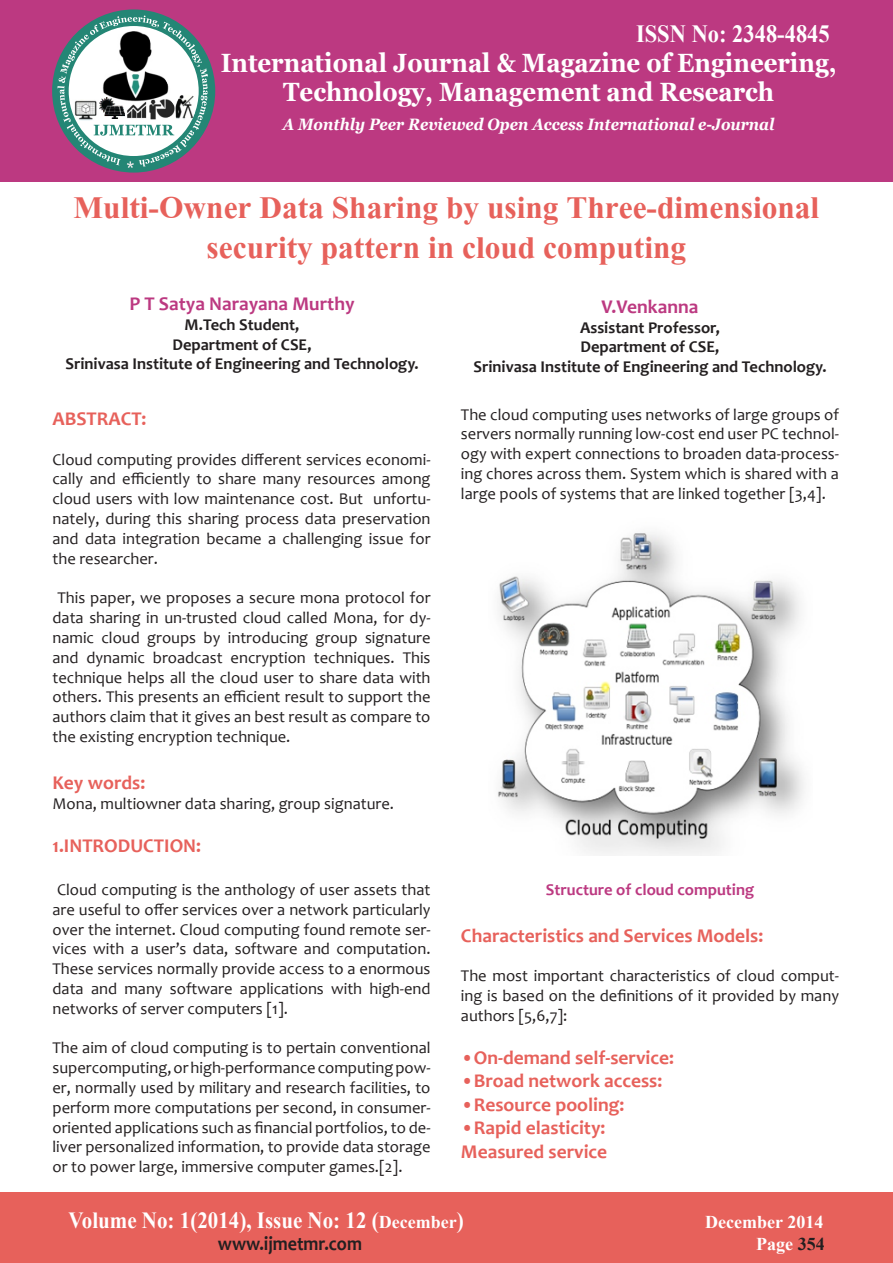
<style>
.page{position:relative;width:893px;height:1263px;background:#fff}
.page>*{position:absolute;margin:0;border:0;box-sizing:border-box;transform-origin:0 0}
.t1{font:700 39px "Aparajita";color:#e7615b}
.t2{font:700 26.4px "Georgia";color:#fff;scale:.91 1}
.t3{font:700 24.75px "Times New Roman";color:#fff;scale:.91 1}
.t4{font:700 23.1px "Times New Roman";color:#fff;scale:.91 1}
.t5{font:700 19.8px "Candara";color:#231f20;scale:.91 1}
.t6{font:700 19.5px "Candara";color:#e7615b}
.t7{font:700 19.5px "Candara";color:#bc3981}
.t8{font:700 18px "Times New Roman";color:#fff}
.t9{font:16.5px/19.8px "Candara";color:#231f20;text-align:justify}
.t10{font:700 16.5px "Candara";color:#231f20}
.t11{font:italic 700 16.5px "Georgia";color:#fff;scale:.91 1}
.t12{font:700 16.5px "Candara";color:#bc3981}
.s1{font-size:18px}
.s2{color:#231f20}
</style>
<div class="page">
<div style="left:0;top:1193px;width:893px;height:70px;background:#e7615b"></div>
<div style="left:0;top:0;width:893px;height:182px;background:#bc3981"></div>
<div style="left:52px;top:9px;width:163px;height:164px;background:#248675;border-radius:50%"></div>
<svg style="left:58px;top:16px;width:150px;height:152px"></svg>
<img style="left:148px;top:98px;width:27px;height:23px">
<img style="left:175px;top:95px;width:21px;height:25px">
<img style="left:100px;top:30px;width:72px;height:74px">
<img style="left:73px;top:99px;width:26px;height:22px">
<img style="left:100px;top:98px;width:25px;height:21px">
<img style="left:498px;top:533px;width:306px;height:322px">
<p class="t3" style="left:636px;top:16px;width:214px">ISSN No: 2348-4845</p>
<p class="t2" style="left:221px;top:46px;width:678px">International Journal &amp; Magazine of Engineering,</p>
<p class="t2" style="left:283px;top:75px;width:541px">Technology, Management and Research</p>
<p class="t11" style="left:283px;top:113px;width:542px">A Monthly Peer Reviewed Open Access International e-Journal</p>
<p class="t1" style="left:74px;top:189px;width:747px">Multi-Owner Data Sharing by using Three-dimensional</p>
<p class="t1" style="left:207px;top:230px;width:481px">security pattern in cloud computing</p>
<p class="t7" style="left:129px;top:291px;width:227px">P T Satya Narayana Murthy</p>
<p class="t10" style="left:185px;top:314px;width:116px">M.Tech Student,</p>
<p class="t10" style="left:173px;top:334px;width:140px">Department of CSE,</p>
<p class="t10" style="left:65px;top:354px;width:355px">Srinivasa Institute of Engineering and Technology.</p>
<p class="t6" style="left:52px;top:406px;width:95px">ABSTRACT:</p>
<p class="t9" style="left:52px;top:449px;width:380px">Cloud computing provides different services economi&shy;cally and efficiently to share many resources among cloud users with low maintenance cost. But unfortu&shy;nately, during this sharing process data preservation and data integration became a challenging issue for the researcher.</p>
<p class="t9" style="left:52px;top:588px;width:380px;text-indent:5px">This paper, we proposes a secure mona protocol for data sharing in un-trusted cloud called Mona, for dy&shy;namic cloud groups by introducing group signature and dynamic broadcast encryption techniques. This technique helps all the cloud user to share data with others. This presents an efficient result to support the authors claim that it gives an best result as compare to the existing encryption technique.</p>
<p class="t6" style="left:52px;top:770px;width:94px">Key words:</p>
<p class="t9" style="left:52px;top:793px;width:343px">Mona, multiowner data sharing, group signature.</p>
<p class="t6" style="left:52px;top:833px;width:150px">1.INTRODUCTION:</p>
<p class="t9" style="left:52px;top:879px;width:380px">Cloud computing is the anthology of user assets that are useful to offer services over a network particularly over the internet. Cloud computing found remote ser&shy;vices with a user’s data, software and computation.<br>These services normally provide access to a enormous data and many software applications with high-end networks of server computers [1].</p>
<p class="t9" style="left:52px;top:1038px;width:380px">The aim of cloud computing is to pertain conventional supercomputing, or high-performance computing pow&shy;er, normally used by military and research facilities, to perform more computations per second, in consumer&shy;oriented applications such as financial portfolios, to de&shy;liver personalized information, to provide data storage or to power large, immersive computer games.[2].</p>
<p class="t7" style="left:601px;top:294px;width:98px">V.Venkanna</p>
<p class="t10" style="left:580px;top:317px;width:141px">Assistant Professor,</p>
<p class="t10" style="left:580px;top:337px;width:140px">Department of CSE,</p>
<p class="t10" style="left:473px;top:356px;width:355px">Srinivasa Institute of Engineering and Technology.</p>
<p class="t9" style="left:461px;top:404px;width:380px">The cloud computing uses networks of large groups of servers normally running low-cost end user PC technol&shy;ogy with expert connections to broaden data-process&shy;ing chores across them. System which is shared with a large pools of systems that are linked together [3,4].</p>
<p class="t12" style="left:546px;top:879px;width:210px">Structure of cloud computing</p>
<p class="t6" style="left:461px;top:923px;width:304px">Characteristics and Services Models:</p>
<p class="t9" style="left:461px;top:966px;width:380px">The most important characteristics of cloud comput&shy;ing is based on the definitions of it provided by many authors [5,6,7]:</p>
<p class="t6" style="left:461px;top:1045px;width:215px">•On-demand self-service:</p>
<p class="t6" style="left:461px;top:1069px;width:203px">•Broad network access:</p>
<p class="t6" style="left:461px;top:1092px;width:165px">•Resource pooling:</p>
<p class="t6" style="left:461px;top:1116px;width:146px">•Rapid elasticity:</p>
<p class="t6" style="left:461px;top:1139px;width:148px">Measured service</p>
<p class="t4" style="left:69px;top:1204px;width:436px">Volume No: 1(2014), Issue No: 12 (<span class="s1">December</span>)</p>
<p class="t8" style="left:705px;top:1210px;width:120px">December 2014</p>
<p class="t5" style="left:218px;top:1231px;width:160px">www.ijmetmr.com</p>
<p class="t8" style="left:756px;top:1231px;width:70px">Page <span class="s2">354</span></p>
</div>
